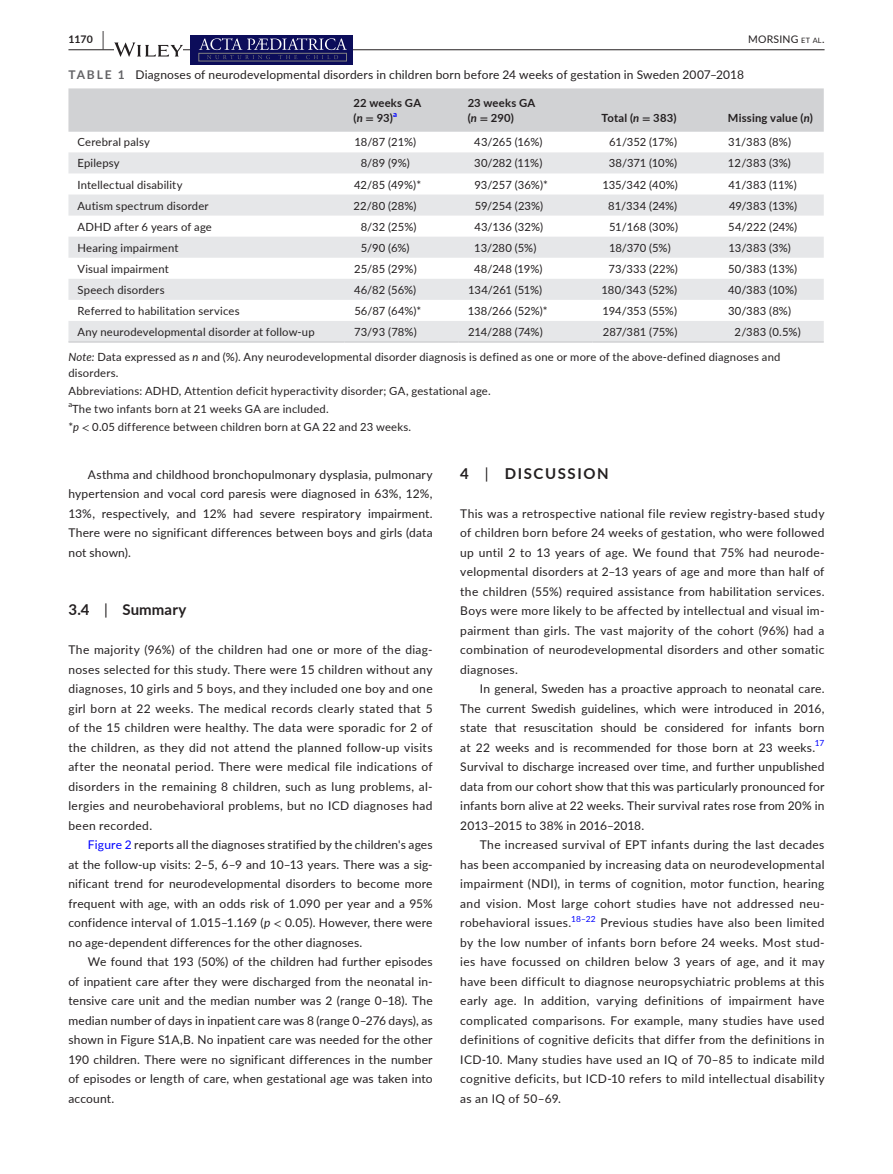
<style>
.page{position:relative;width:893px;height:1174px;background:#fff}
.page>*{position:absolute;margin:0;border:0;box-sizing:border-box;transform-origin:0 0}
.t1{font:700 15px "Lato";letter-spacing:.1em;color:#231f20}
.t2{font:700 15px "Lato";letter-spacing:.01em;color:#231f20}
.t3{font:12px/19.5px "Lato";letter-spacing:.015em;color:#231f20;text-align:justify}
.t4{font:11.25px/15.8px "Lato";letter-spacing:.015em;color:#231f20}
.t5{font:700 11.25px/15.8px "Lato";letter-spacing:.015em;color:#231f20}
.t6{font:10.5px "Lato";letter-spacing:.02em;color:#231f20}
.t7{font:700 10.5px "Lato";color:#231f20}
.t8{font:8.4px "Lato";color:#00f}
.t9{font:700 7.8px "Lato";color:#00f}
.t10{font:7.8px "Lato";color:#231f20}
.s1{font-size:19.5px}
.s2{font-size:7.35px}
.s3{font-weight:700;color:#636366}
.s4{font-style:italic}
.s5{font-family:"STIX"}
.s6{font-weight:400}
.s7{color:#00f}
</style>
<div class="page">
<hr style="left:68px;top:49px;width:756px;height:1px;background:#231f20">
<svg style="left:114px;top:42px;width:69px;height:15px"></svg>
<svg style="left:191px;top:35px;width:162px;height:30px;background:#16175d"></svg>
<svg style="left:199px;top:38px;width:148px;height:21px;background:#343472"></svg>
<div style="left:68px;top:88px;width:756px;height:44px;background:#d1d2d4"></div>
<svg style="left:68px;top:152px;width:756px;height:189px;fill:#e6e7e9"></svg>
<hr style="left:68px;top:341px;width:276px;height:2px;background:#d1d2d4">
<hr style="left:344px;top:341px;width:115px;height:2px;background:#d1d2d4">
<hr style="left:459px;top:341px;width:133px;height:2px;background:#d1d2d4">
<hr style="left:592px;top:341px;width:127px;height:2px;background:#d1d2d4">
<hr style="left:719px;top:341px;width:105px;height:2px;background:#d1d2d4">
<p class="t7" style="left:68px;top:31px;width:37px">1170 <span class="s1">|</span></p>
<p class="t6" style="left:748px;top:31px;width:78px">MORSING <span class="s2">et al</span>.</p>
<p class="t3" style="left:68px;top:64px;width:677px"><span class="s3">TABLE 1</span> Diagnoses of neurodevelopmental disorders in children born before 24 weeks of gestation in Sweden 2007–2018</p>
<p class="t5" style="left:353px;top:94px;width:69px">22 weeks GA (<span class="s4">n</span> <span class="s5">=</span> 93)</p>
<p class="t5" style="left:468px;top:94px;width:69px">23 weeks GA (<span class="s4">n</span> <span class="s5">=</span> 290)</p>
<p class="t9" style="left:393px;top:109px;width:5px">a</p>
<p class="t5" style="left:601px;top:110px;width:77px">Total (<span class="s4">n</span> <span class="s5">=</span> 383)</p>
<p class="t5" style="left:728px;top:110px;width:86px">Missing value (<span class="s4">n</span>)</p>
<p class="t4" style="left:77px;top:134px;width:74px">Cerebral palsy</p>
<p class="t4" style="left:354px;top:134px;width:63px">18/87 (21%)</p>
<p class="t4" style="left:474px;top:134px;width:70px">43/265 (16%)</p>
<p class="t4" style="left:609px;top:134px;width:69px">61/352 (17%)</p>
<p class="t4" style="left:728px;top:134px;width:64px">31/383 (8%)</p>
<p class="t4" style="left:77px;top:155px;width:44px">Epilepsy</p>
<p class="t4" style="left:361px;top:155px;width:51px">8/89 (9%)</p>
<p class="t4" style="left:474px;top:155px;width:70px">30/282 (11%)</p>
<p class="t4" style="left:609px;top:155px;width:70px">38/371 (10%)</p>
<p class="t4" style="left:728px;top:155px;width:64px">12/383 (3%)</p>
<p class="t4" style="left:77px;top:176px;width:107px">Intellectual disability</p>
<p class="t4" style="left:354px;top:176px;width:69px">42/85 (49%)*</p>
<p class="t4" style="left:474px;top:176px;width:75px">93/257 (36%)*</p>
<p class="t4" style="left:602px;top:176px;width:77px">135/342 (40%)</p>
<p class="t4" style="left:729px;top:176px;width:70px">41/383 (11%)</p>
<p class="t4" style="left:77px;top:197px;width:133px">Autism spectrum disorder</p>
<p class="t4" style="left:353px;top:197px;width:65px">22/80 (28%)</p>
<p class="t4" style="left:475px;top:197px;width:70px">59/254 (23%)</p>
<p class="t4" style="left:608px;top:197px;width:71px">81/334 (24%)</p>
<p class="t4" style="left:729px;top:197px;width:70px">49/383 (13%)</p>
<p class="t4" style="left:77px;top:218px;width:136px">ADHD after 6 years of age</p>
<p class="t4" style="left:361px;top:218px;width:57px">8/32 (25%)</p>
<p class="t4" style="left:474px;top:218px;width:70px">43/136 (32%)</p>
<p class="t4" style="left:609px;top:218px;width:70px">51/168 (30%)</p>
<p class="t4" style="left:728px;top:218px;width:71px">54/222 (24%)</p>
<p class="t4" style="left:77px;top:239px;width:102px">Hearing impairment</p>
<p class="t4" style="left:361px;top:239px;width:50px">5/90 (6%)</p>
<p class="t4" style="left:474px;top:239px;width:64px">13/280 (5%)</p>
<p class="t4" style="left:609px;top:239px;width:63px">18/370 (5%)</p>
<p class="t4" style="left:728px;top:239px;width:64px">13/383 (3%)</p>
<p class="t4" style="left:77px;top:260px;width:93px">Visual impairment</p>
<p class="t4" style="left:354px;top:260px;width:64px">25/85 (29%)</p>
<p class="t4" style="left:474px;top:260px;width:70px">48/248 (19%)</p>
<p class="t4" style="left:608px;top:260px;width:71px">73/333 (22%)</p>
<p class="t4" style="left:728px;top:260px;width:70px">50/383 (13%)</p>
<p class="t4" style="left:77px;top:281px;width:89px">Speech disorders</p>
<p class="t4" style="left:354px;top:281px;width:64px">46/82 (56%)</p>
<p class="t4" style="left:468px;top:281px;width:76px">134/261 (51%)</p>
<p class="t4" style="left:601px;top:281px;width:77px">180/343 (52%)</p>
<p class="t4" style="left:728px;top:281px;width:71px">40/383 (10%)</p>
<p class="t4" style="left:77px;top:302px;width:164px">Referred to habilitation services</p>
<p class="t4" style="left:354px;top:302px;width:69px">56/87 (64%)*</p>
<p class="t4" style="left:468px;top:302px;width:82px">138/266 (52%)*</p>
<p class="t4" style="left:603px;top:302px;width:76px">194/353 (55%)</p>
<p class="t4" style="left:728px;top:302px;width:64px">30/383 (8%)</p>
<p class="t4" style="left:77px;top:323px;width:239px">Any neurodevelopmental disorder at follow-up</p>
<p class="t4" style="left:354px;top:323px;width:64px">73/93 (78%)</p>
<p class="t4" style="left:468px;top:323px;width:76px">214/288 (74%)</p>
<p class="t4" style="left:603px;top:323px;width:76px">287/381 (75%)</p>
<p class="t4" style="left:735px;top:323px;width:68px">2/383 (0.5%)</p>
<p class="t4" style="left:68px;top:348px;width:713px"><span class="s4">Note:</span> Data expressed as <span class="s4">n</span> and (%). Any neurodevelopmental disorder diagnosis is defined as one or more of the above-defined diagnoses and disorders.</p>
<p class="t4" style="left:68px;top:382px;width:424px">Abbreviations: ADHD, Attention deficit hyperactivity disorder; GA, gestational age.</p>
<p class="t10" style="left:68px;top:399px;width:5px">a</p>
<p class="t4" style="left:68px;top:399px;width:344px;line-height:18px;text-indent:4px">The two infants born at 21 weeks GA are included.<br>*<span class="s4">p</span> <span class="s5">&lt;</span> 0.05 difference between children born at GA 22 and 23 weeks.</p>
<p class="t3" style="left:68px;top:464px;width:366px;text-indent:20px">Asthma and childhood bronchopulmonary dysplasia, pulmonary hypertension and vocal cord paresis were diagnosed in 63%, 12%, 13%, respectively, and 12% had severe respiratory impairment.<br>There were no significant differences between boys and girls (data not shown).</p>
<p class="t2" style="left:68px;top:599px;width:119px">3.4 <span class="s6">|</span> Summary</p>
<p class="t3" style="left:68px;top:639px;width:366px">The majority (96%) of the children had one or more of the diag&shy;noses selected for this study. There were 15 children without any diagnoses, 10 girls and 5 boys, and they included one boy and one girl born at 22 weeks. The medical records clearly stated that 5 of the 15 children were healthy. The data were sporadic for 2 of the children, as they did not attend the planned follow-up visits after the neonatal period. There were medical file indications of disorders in the remaining 8 children, such as lung problems, al&shy;lergies and neurobehavioral problems, but no ICD diagnoses had been recorded.</p>
<p class="t3" style="left:68px;top:834px;width:366px;text-indent:20px"><span class="s7">Figure 2</span> reports all the diagnoses stratified by the children's ages at the follow-up visits: 2–5, 6–9 and 10–13 years. There was a sig&shy;nificant trend for neurodevelopmental disorders to become more frequent with age, with an odds risk of 1.090 per year and a 95% confidence interval of 1.015–1.169 (<span class="s4">p</span> <span class="s5">&lt;</span> 0.05). However, there were no age-dependent differences for the other diagnoses.</p>
<p class="t3" style="left:68px;top:951px;width:366px;text-indent:20px">We found that 193 (50%) of the children had further episodes of inpatient care after they were discharged from the neonatal in&shy;tensive care unit and the median number was 2 (range 0–18). The median number of days in inpatient care was 8 (range 0–276 days), as shown in Figure S1A,B. No inpatient care was needed for the other 190 children. There were no significant differences in the number of episodes or length of care, when gestational age was taken into account.</p>
<p class="t1" style="left:460px;top:462px;width:150px">4 <span class="s6">|</span> DISCUSSION</p>
<p class="t3" style="left:460px;top:503px;width:366px">This was a retrospective national file review registry-based study of children born before 24 weeks of gestation, who were followed up until 2 to 13 years of age. We found that 75% had neurode&shy;velopmental disorders at 2–13 years of age and more than half of the children (55%) required assistance from habilitation services.<br>Boys were more likely to be affected by intellectual and visual im&shy;pairment than girls. The vast majority of the cohort (96%) had a combination of neurodevelopmental disorders and other somatic diagnoses.</p>
<p class="t3" style="left:460px;top:678px;width:366px;text-indent:20px">In general, Sweden has a proactive approach to neonatal care.<br>The current Swedish guidelines, which were introduced in 2016, state that resuscitation should be considered for infants born at 22 weeks and is recommended for those born at 23 weeks.</p>
<p class="t8" style="left:815px;top:737px;width:11px">17</p>
<p class="t3" style="left:460px;top:756px;width:366px">Survival to discharge increased over time, and further unpublished data from our cohort show that this was particularly pronounced for infants born alive at 22 weeks. Their survival rates rose from 20% in 2013–2015 to 38% in 2016–2018.</p>
<p class="t3" style="left:460px;top:834px;width:366px;text-indent:20px">The increased survival of EPT infants during the last decades has been accompanied by increasing data on neurodevelopmental impairment (NDI), in terms of cognition, motor function, hearing and vision. Most large cohort studies have not addressed neu&shy;robehavioral issues.<sup>18–22</sup> Previous studies have also been limited by the low number of infants born before 24 weeks. Most stud&shy;ies have focussed on children below 3 years of age, and it may have been difficult to diagnose neuropsychiatric problems at this early age. In addition, varying definitions of impairment have complicated comparisons. For example, many studies have used definitions of cognitive deficits that differ from the definitions in ICD-10. Many studies have used an IQ of 70–85 to indicate mild cognitive deficits, but ICD-10 refers to mild intellectual disability as an IQ of 50–69.</p>
</div>
